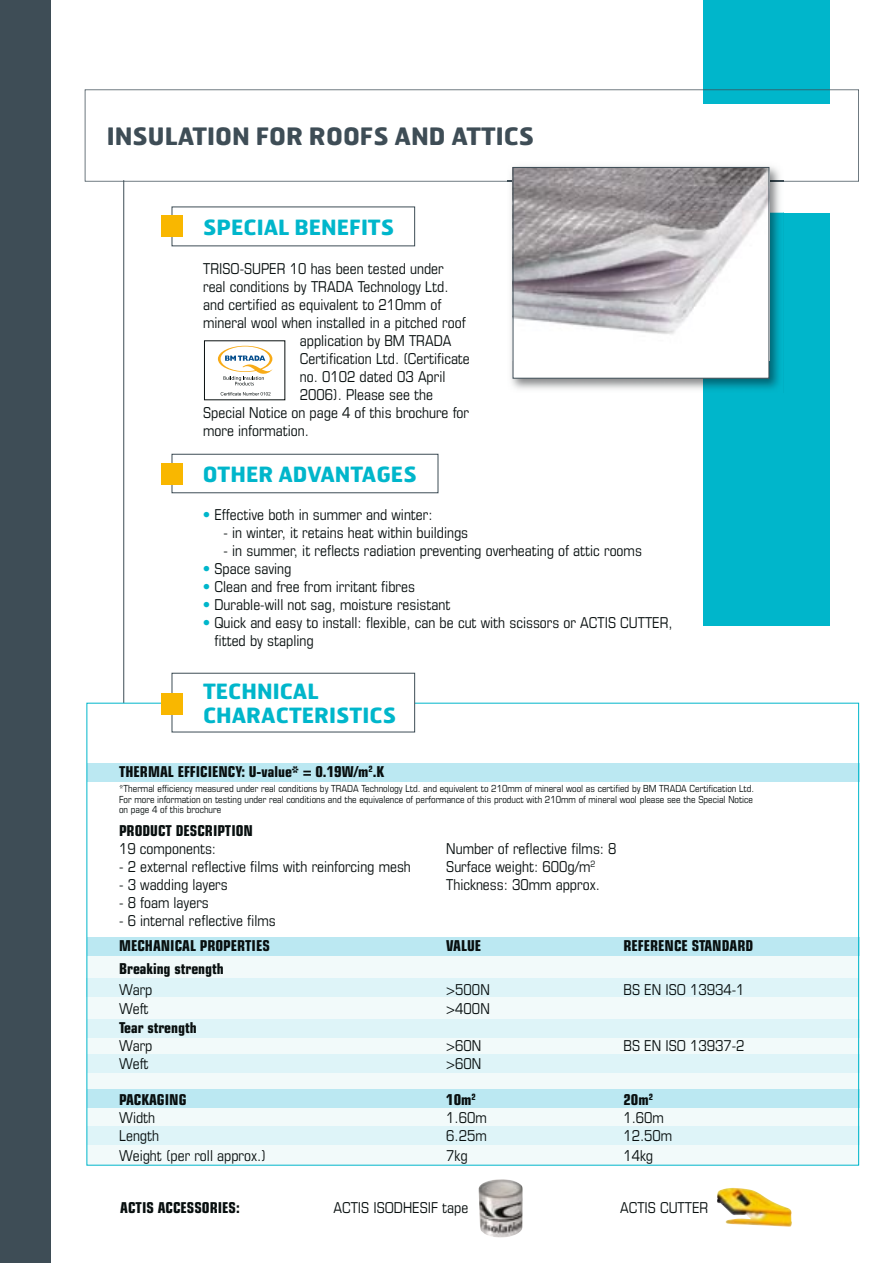
<style>
.page{position:relative;width:893px;height:1263px;background:#fff}
.page>*{position:absolute;margin:0;border:0;box-sizing:border-box;transform-origin:0 0}
.t1{font:700 24px "Hermes";color:#3e4d56}
.t2{font:700 21px/24px "Hermes";color:#00b6cb}
.t3{font:condensed 15px/18px "Eurostile";color:#080f0f}
.t4{font:700 condensed 15px "Eurostile";color:#080f0f}
.t5{font:condensed 9.75px/10.5px "Eurostile";color:#080f0f}
.s1{color:#00b6cb}
</style>
<div class="page">
<div style="left:703px;top:0;width:126px;height:625px;background:#00b6cb"></div>
<div style="left:0;top:0;width:51px;height:1263px;background:#3e4d56"></div>
<div style="left:99px;top:104px;width:793px;height:109px;background:#fff"></div>
<svg style="left:85px;top:89px;width:774px;height:93px"></svg>
<hr style="left:123px;top:180px;width:1px;height:523px;background:#3e4d56">
<div style="left:161px;top:215px;width:22px;height:22px;background:#f9b700"></div>
<div style="left:172px;top:454px;width:266px;height:39px;border:1px solid #3e4d56"></div>
<div style="left:161px;top:463px;width:22px;height:21px;background:#f9b700"></div>
<div style="left:87px;top:954px;width:772px;height:211px;background:#f2fafa"></div>
<div style="left:87px;top:937px;width:772px;height:18px;background:#bbe8f2"></div>
<div style="left:86px;top:979px;width:772px;height:18px;background:#def4f8"></div>
<div style="left:87px;top:1090px;width:772px;height:18px;background:#bbe8f2"></div>
<div style="left:87px;top:1055px;width:772px;height:18px;background:#def4f8"></div>
<div style="left:87px;top:1127px;width:772px;height:18px;background:#def4f8"></div>
<div style="left:87px;top:763px;width:772px;height:18px;background:#bbe8f2"></div>
<div style="left:87px;top:1019px;width:772px;height:18px;background:#def4f8"></div>
<div style="left:172px;top:673px;width:243px;height:59px;border:1px solid #3e4d56"></div>
<div style="left:161px;top:693px;width:22px;height:22px;background:#f9b700"></div>
<img style="left:507px;top:162px;width:276px;height:227px">
<img style="left:507px;top:181px;width:276px;height:1px">
<div style="left:513px;top:167px;width:256px;height:211px;background:#fff"></div>
<img style="left:514px;top:169px;width:253px;height:165px">
<div style="left:512px;top:167px;width:257px;height:212px;border:1px solid #3e4d56"></div>
<svg style="left:218px;top:346px;width:54px;height:39px"></svg>
<svg style="left:221px;top:392px;width:49px;height:4px"></svg>
<img style="left:478px;top:1179px;width:44px;height:59px">
<img style="left:717px;top:1188px;width:74px;height:39px">
<h1 class="t1" style="left:107px;top:128px;width:429px">INSULATION FOR ROOFS AND ATTICS</h1>
<h2 class="t2" style="left:203px;top:218px;width:193px">SPECIAL BENEFITS</h2>
<p class="t3" style="left:203px;top:261px;width:242px">TRISO-SUPER 10 has been tested under</p>
<p class="t3" style="left:203px;top:279px;width:247px">real conditions by TRADA Technology Ltd.</p>
<p class="t3" style="left:203px;top:297px;width:240px">and certified as equivalent to 210mm of</p>
<p class="t3" style="left:203px;top:315px;width:264px">mineral wool when installed in a pitched roof</p>
<p class="t3" style="left:300px;top:333px;width:153px">application by BM TRADA</p>
<p class="t3" style="left:300px;top:351px;width:171px">Certification Ltd. (Certificate</p>
<p class="t3" style="left:300px;top:369px;width:147px">no. 0102 dated 03 April</p>
<p class="t3" style="left:300px;top:387px;width:135px">2006). Please see the</p>
<p class="t3" style="left:203px;top:405px;width:267px">Special Notice on page 4 of this brochure for</p>
<p class="t3" style="left:203px;top:423px;width:107px">more information.</p>
<h2 class="t2" style="left:203px;top:465px;width:215px">OTHER ADVANTAGES</h2>
<p class="t3" style="left:203px;top:507px;width:231px"><span class="s1">•</span> Effective both in summer and winter:</p>
<p class="t3" style="left:224px;top:525px;width:246px">- in winter, it retains heat within buildings</p>
<p class="t3" style="left:224px;top:543px;width:420px">- in summer, it reflects radiation preventing overheating of attic rooms</p>
<p class="t3" style="left:203px;top:561px;width:90px"><span class="s1">•</span> Space saving</p>
<p class="t3" style="left:203px;top:579px;width:214px"><span class="s1">•</span> Clean and free from irritant fibres</p>
<p class="t3" style="left:203px;top:597px;width:249px"><span class="s1">•</span> Durable-will not sag, moisture resistant</p>
<p class="t3" style="left:214px;top:615px;width:460px;text-indent:-12px"><span class="s1">•</span> Quick and easy to install: flexible, can be cut with scissors or ACTIS CUTTER, fitted by stapling</p>
<h2 class="t2" style="left:203px;top:682px;width:195px">TECHNICAL<br>CHARACTERISTICS</h2>
<p class="t4" style="left:119px;top:767px;width:267px">THERMAL EFFICIENCY: U-value* = 0.19W/m<sup>2</sup>.K</p>
<p class="t5" style="left:119px;top:785px;width:636px">*Thermal efficiency measured under real conditions by TRADA Technology Ltd. and equivalent to 210mm of mineral wool as certified by BM TRADA Certification Ltd.<br>For more information on testing under real conditions and the equivalence of performance of this product with 210mm of mineral wool please see the Special Notice on page 4 of this brochure</p>
<p class="t4" style="left:119px;top:825px;width:135px">PRODUCT DESCRIPTION</p>
<p class="t3" style="left:119px;top:841px;width:98px">19 components:</p>
<p class="t3" style="left:446px;top:841px;width:172px">Number of reflective films: 8</p>
<p class="t3" style="left:119px;top:859px;width:293px">- 2 external reflective films with reinforcing mesh</p>
<p class="t3" style="left:446px;top:859px;width:150px">Surface weight: 600g/m<sup>2</sup></p>
<p class="t3" style="left:119px;top:877px;width:110px">- 3 wadding layers</p>
<p class="t3" style="left:446px;top:877px;width:155px">Thickness: 30mm approx.</p>
<p class="t3" style="left:119px;top:895px;width:91px">- 8 foam layers</p>
<p class="t3" style="left:119px;top:913px;width:158px">- 6 internal reflective films</p>
<p class="t4" style="left:119px;top:940px;width:152px">MECHANICAL PROPERTIES</p>
<p class="t4" style="left:446px;top:940px;width:37px">VALUE</p>
<p class="t4" style="left:623px;top:940px;width:131px">REFERENCE STANDARD</p>
<p class="t4" style="left:119px;top:963px;width:106px">Breaking strength</p>
<p class="t3" style="left:119px;top:982px;width:35px">Warp</p>
<p class="t3" style="left:446px;top:982px;width:45px">&gt;500N</p>
<p class="t3" style="left:623px;top:982px;width:123px">BS EN ISO 13934-1</p>
<p class="t3" style="left:119px;top:1001px;width:31px">Weft</p>
<p class="t3" style="left:446px;top:1001px;width:45px">&gt;400N</p>
<p class="t4" style="left:119px;top:1022px;width:79px">Tear strength</p>
<p class="t3" style="left:119px;top:1038px;width:35px">Warp</p>
<p class="t3" style="left:446px;top:1038px;width:37px">&gt;60N</p>
<p class="t3" style="left:623px;top:1038px;width:123px">BS EN ISO 13937-2</p>
<p class="t3" style="left:119px;top:1056px;width:31px">Weft</p>
<p class="t3" style="left:446px;top:1056px;width:37px">&gt;60N</p>
<p class="t4" style="left:119px;top:1094px;width:69px">PACKAGING</p>
<p class="t4" style="left:446px;top:1094px;width:31px">10m<sup>2</sup></p>
<p class="t4" style="left:623px;top:1094px;width:31px">20m<sup>2</sup></p>
<p class="t3" style="left:119px;top:1110px;width:38px">Width</p>
<p class="t3" style="left:446px;top:1110px;width:42px">1.60m</p>
<p class="t3" style="left:623px;top:1110px;width:42px">1.60m</p>
<p class="t3" style="left:119px;top:1128px;width:41px">Length</p>
<p class="t3" style="left:446px;top:1128px;width:42px">6.25m</p>
<p class="t3" style="left:623px;top:1128px;width:50px">12.50m</p>
<p class="t3" style="left:119px;top:1148px;width:148px">Weight (per roll approx.)</p>
<p class="t3" style="left:446px;top:1148px;width:23px">7kg</p>
<p class="t3" style="left:623px;top:1148px;width:31px">14kg</p>
<p class="t4" style="left:120px;top:1202px;width:121px">ACTIS ACCESSORIES:</p>
<p class="t3" style="left:333px;top:1200px;width:136px">ACTIS ISODHESIF tape</p>
<p class="t3" style="left:620px;top:1200px;width:90px">ACTIS CUTTER</p>
</div>
